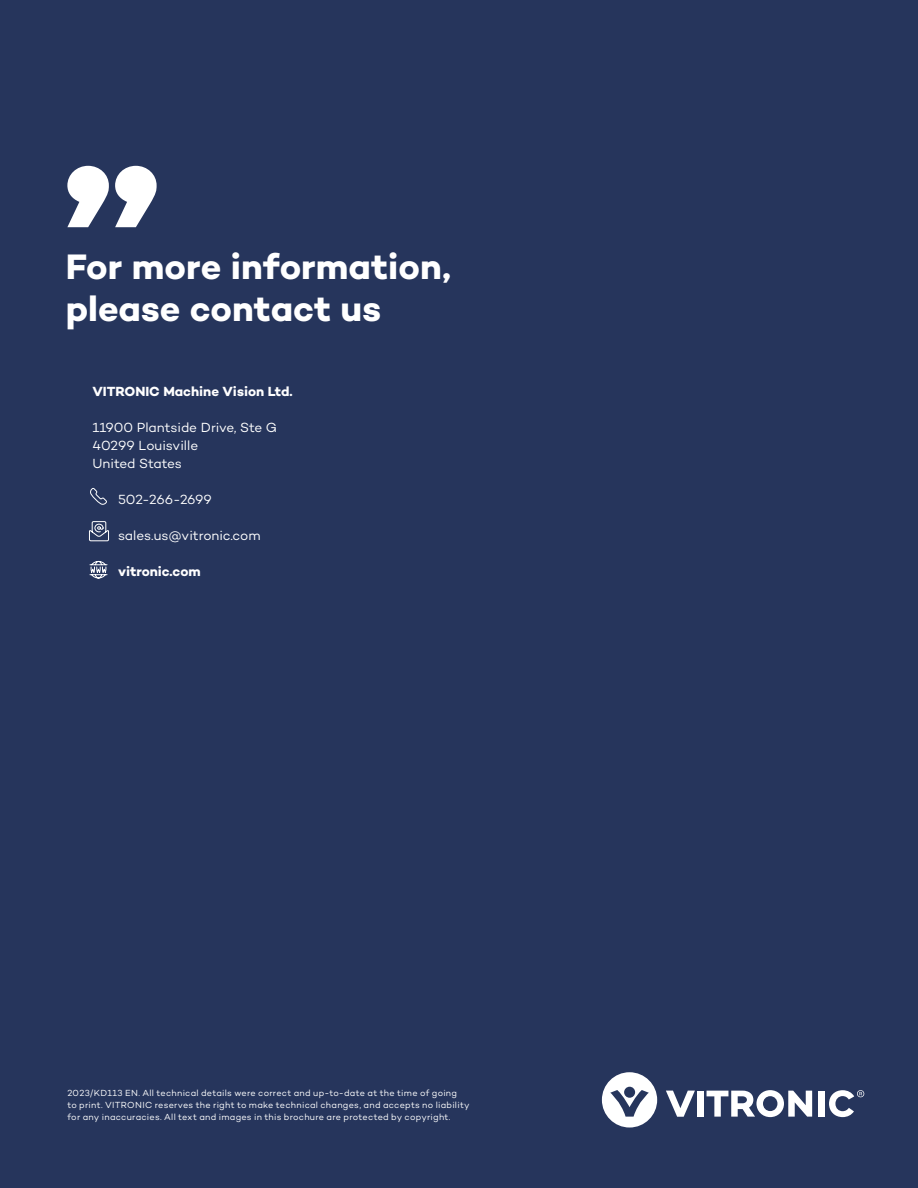
<style>
.page{position:relative;width:918px;height:1188px;background:#26355c}
.page>*{position:absolute;margin:0;border:0;box-sizing:border-box;transform-origin:0 0}
.t1{font:700 36px "Campton";color:#fff}
.t2{font:13.5px "Campton";letter-spacing:-.005em;color:#fff}
.t3{font:700 13.5px "Campton";color:#fff}
.t4{font:9px "Campton";letter-spacing:.03em;color:#fff}
</style>
<div class="page">
<svg style="left:67px;top:166px;width:90px;height:61px"></svg>
<svg style="left:602px;top:1072px;width:55px;height:56px"></svg>
<div style="left:697px;top:1091px;width:7px;height:26px;background:#fff"></div>
<svg style="left:666px;top:1091px;width:29px;height:26px"></svg>
<div style="left:818px;top:1091px;width:7px;height:26px;background:#fff"></div>
<svg style="left:707px;top:1090px;width:105px;height:27px"></svg>
<svg style="left:829px;top:1090px;width:35px;height:27px"></svg>
<svg style="left:90px;top:488px;width:17px;height:17px"></svg>
<svg style="left:89px;top:521px;width:20px;height:20px"></svg>
<svg style="left:89px;top:561px;width:19px;height:18px"></svg>
<p class="t1" style="left:66px;top:244px;width:387px">For more information,</p>
<p class="t1" style="left:66px;top:286px;width:317px">please contact us</p>
<p class="t3" style="left:93px;top:383px;width:202px">VITRONIC Machine Vision Ltd.</p>
<p class="t2" style="left:93px;top:419px;width:186px">11900 Plantside Drive, Ste G</p>
<p class="t2" style="left:93px;top:437px;width:107px">40299 Louisville</p>
<p class="t2" style="left:93px;top:455px;width:91px">United States</p>
<p class="t2" style="left:118px;top:491px;width:95px">502-266-2699</p>
<p class="t2" style="left:118px;top:527px;width:144px">sales.us@vitronic.com</p>
<p class="t3" style="left:118px;top:563px;width:84px">vitronic.com</p>
<p class="t4" style="left:67px;top:1087px;width:391px">2023/KD113 EN. All technical details were correct and up-to-date at the time of going</p>
<p class="t4" style="left:67px;top:1099px;width:404px">to print. VITRONIC reserves the right to make technical changes, and accepts no liability</p>
<p class="t4" style="left:67px;top:1111px;width:385px">for any inaccuracies. All text and images in this brochure are protected by copyright.</p>
</div>
